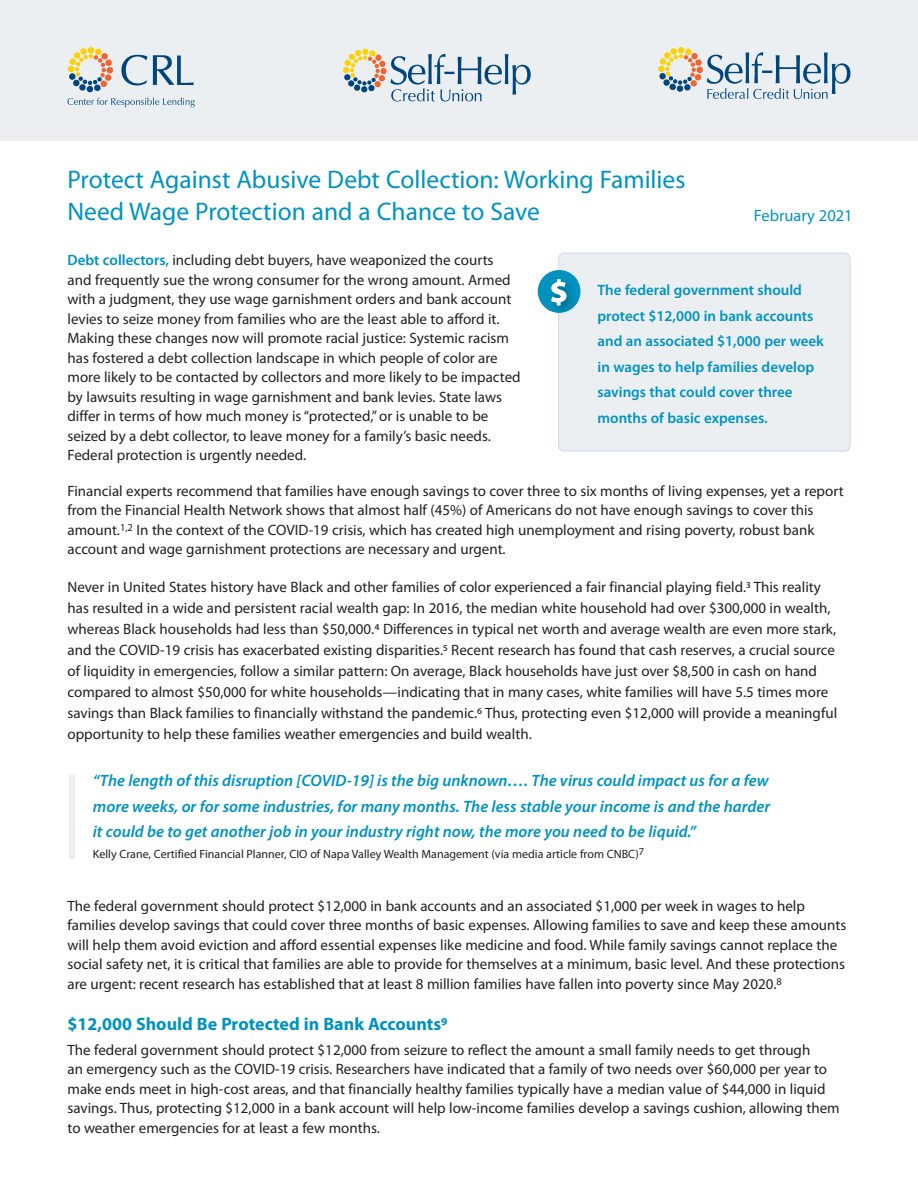
<style>
.page{position:relative;width:918px;height:1188px;background:#fff}
.page>*{position:absolute;margin:0;border:0;box-sizing:border-box;transform-origin:0 0}
.t1{font:25.5px/31.5px "Myriad Pro";color:#0093c0}
.t2{font:700 18px "Myriad Pro";color:#0093c0}
.t3{font:italic 600 16.5px/25.5px "Myriad Pro";color:#0093c0;text-align:justify}
.t4{font:16.5px "Myriad Pro";color:#0093c0}
.t5{font:15px/19.5px "Myriad Pro";color:#231f20}
.t6{font:600 15px/25.5px "Myriad Pro";color:#0093c0}
.t7{font:12px "Myriad Pro";color:#231f20}
.s1{font-weight:600;color:#0093c0}
</style>
<div class="page">
<div style="left:558px;top:253px;width:292px;height:198px;background:#ebeff1"></div>
<div style="left:538px;top:270px;width:42px;height:43px;background:#0093c0;border-radius:50%"></div>
<img style="left:567px;top:313px;width:10px;height:3px">
<img style="left:567px;top:276px;width:10px;height:37px">
<svg style="left:549px;top:279px;width:18px;height:37px"></svg>
<div style="left:69px;top:775px;width:5px;height:84px;background:#ebeff1"></div>
<div style="left:0;top:0;width:918px;height:140px;background:#ebeff1"></div>
<svg style="left:67px;top:47px;width:128px;height:60px"></svg>
<svg style="left:343px;top:49px;width:188px;height:52px"></svg>
<svg style="left:658px;top:47px;width:192px;height:52px"></svg>
<h1 class="t1" style="left:68px;top:164px;width:619px">Protect Against Abusive Debt Collection: Working Families<br>Need Wage Protection and a Chance to Save</h1>
<p class="t4" style="left:754px;top:206px;width:100px">February 2021</p>
<p class="t5" style="left:68px;top:250px;width:455px"><span class="s1">Debt collectors,</span> including debt buyers, have weaponized the courts and frequently sue the wrong consumer for the wrong amount. Armed with a judgment, they use wage garnishment orders and bank account levies to seize money from families who are the least able to afford it.<br>Making these changes now will promote racial justice: Systemic racism has fostered a debt collection landscape in which people of color are more likely to be contacted by collectors and more likely to be impacted by lawsuits resulting in wage garnishment and bank levies. State laws differ in terms of how much money is “protected,” or is unable to be seized by a debt collector, to leave money for a family’s basic needs.<br>Federal protection is urgently needed.</p>
<p class="t5" style="left:68px;top:481px;width:778px">Financial experts recommend that families have enough savings to cover three to six months of living expenses, yet a report from the Financial Health Network shows that almost half (45%) of Americans do not have enough savings to cover this amount.<sup>1,2</sup> In the context of the COVID-19 crisis, which has created high unemployment and rising poverty, robust bank account and wage garnishment protections are necessary and urgent.</p>
<p class="t6" style="left:598px;top:277px;width:228px">The federal government should protect $12,000 in bank accounts and an associated $1,000 per week in wages to help families develop savings that could cover three months of basic expenses.</p>
<p class="t5" style="left:68px;top:577px;width:771px;line-height:21px">Never in United States history have Black and other families of color experienced a fair financial playing field.3 This reality has resulted in a wide and persistent racial wealth gap: In 2016, the median white household had over $300,000 in wealth, whereas Black households had less than $50,000.4 Differences in typical net worth and average wealth are even more stark, and the COVID-19 crisis has exacerbated existing disparities.5 Recent research has found that cash reserves, a crucial source of liquidity in emergencies, follow a similar pattern: On average, Black households have just over $8,500 in cash on hand compared to almost $50,000 for white households—indicating that in many cases, white families will have 5.5 times more savings than Black families to financially withstand the pandemic.6 Thus, protecting even $12,000 will provide a meaningful opportunity to help these families weather emergencies and build wealth.</p>
<p class="t3" style="left:93px;top:767px;width:679px">“The length of this disruption [COVID-19] is the big unknown…. The virus could impact us for a few more weeks, or for some industries, for many months. The less stable your income is and the harder it could be to get another job in your industry right now, the more you need to be liquid.”</p>
<p class="t7" style="left:93px;top:847px;width:553px">Kelly Crane, Certified Financial Planner, CIO of Napa Valley Wealth Management (via media article from CNBC)<sup>7</sup></p>
<p class="t5" style="left:68px;top:896px;width:780px">The federal government should protect $12,000 in bank accounts and an associated $1,000 per week in wages to help families develop savings that could cover three months of basic expenses. Allowing families to save and keep these amounts will help them avoid eviction and afford essential expenses like medicine and food. While family savings cannot replace the social safety net, it is critical that families are able to provide for themselves at a minimum, basic level. And these protections are urgent: recent research has established that at least 8 million families have fallen into poverty since May 2020.<sup>8</sup></p>
<p class="t2" style="left:68px;top:1012px;width:382px">$12,000 Should Be Protected in Bank Accounts9</p>
<p class="t5" style="left:68px;top:1040px;width:774px">The federal government should protect $12,000 from seizure to reflect the amount a small family needs to get through<br>an emergency such as the COVID-19 crisis. Researchers have indicated that a family of two needs over $60,000 per year to make ends meet in high-cost areas, and that financially healthy families typically have a median value of $44,000 in liquid savings. Thus, protecting $12,000 in a bank account will help low-income families develop a savings cushion, allowing them to weather emergencies for at least a few months.</p>
</div>
